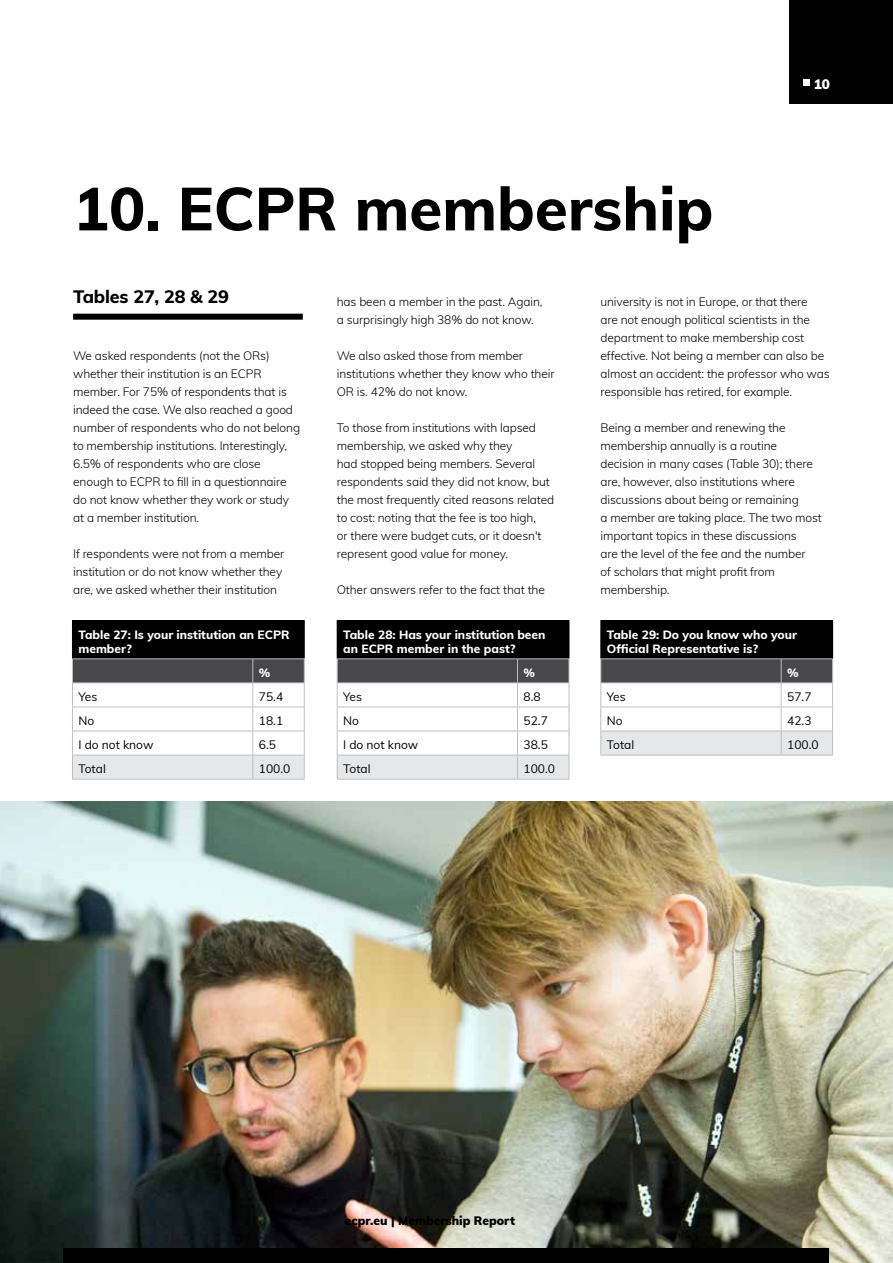
<style>
.page{position:relative;width:893px;height:1263px;background:#fff}
.page>*{position:absolute;margin:0;border:0;box-sizing:border-box;transform-origin:0 0}
.t1{font:800 60px "Muli";color:#000}
.t2{font:800 18px "Muli";letter-spacing:-.01em;color:#000}
.t3{font:900 13.5px "Muli";color:#fff}
.t4{font:300 12px/18px "Muli";letter-spacing:-.01em;color:#000}
.t5{font:800 12px/14.2px "Muli";color:#fff}
.t6{font:12px "Muli";color:#000}
.t7{font:900 12px "Muli";color:#000}
</style>
<div class="page">
<img style="left:0;top:801px;width:893px;height:462px">
<div style="left:789px;top:0;width:104px;height:104px;background:#000"></div>
<svg style="left:804px;top:79px;width:6px;height:6px"></svg>
<div style="left:64px;top:1248px;width:765px;height:15px;background:#000"></div>
<div style="left:73px;top:314px;width:230px;height:6px;background:#000"></div>
<div style="left:72px;top:620px;width:232px;height:39px;background:#000"></div>
<hr style="left:253px;top:620px;width:52px;height:1px;background:#000">
<hr style="left:304px;top:621px;width:1px;height:37px;background:#000">
<hr style="left:72px;top:658px;width:181px;height:1px;background:#bcbec0">
<hr style="left:72px;top:779px;width:181px;height:1px;background:#bcbec0">
<hr style="left:253px;top:658px;width:52px;height:1px;background:#bcbec0">
<svg style="left:72px;top:659px;width:233px;height:120px"></svg>
<hr style="left:253px;top:779px;width:52px;height:1px;background:#bcbec0">
<div style="left:337px;top:620px;width:232px;height:39px;background:#000"></div>
<hr style="left:569px;top:621px;width:1px;height:37px;background:#000">
<hr style="left:337px;top:658px;width:180px;height:1px;background:#bcbec0">
<hr style="left:337px;top:779px;width:180px;height:1px;background:#bcbec0">
<hr style="left:517px;top:658px;width:52px;height:1px;background:#bcbec0">
<svg style="left:337px;top:659px;width:233px;height:120px"></svg>
<hr style="left:517px;top:779px;width:52px;height:1px;background:#bcbec0">
<div style="left:601px;top:620px;width:232px;height:39px;background:#000"></div>
<hr style="left:600px;top:620px;width:181px;height:1px;background:#000">
<hr style="left:600px;top:621px;width:1px;height:37px;background:#000">
<hr style="left:600px;top:658px;width:181px;height:1px;background:#bcbec0">
<hr style="left:600px;top:755px;width:181px;height:1px;background:#bcbec0">
<hr style="left:781px;top:658px;width:52px;height:1px;background:#bcbec0">
<svg style="left:600px;top:659px;width:233px;height:96px"></svg>
<hr style="left:781px;top:755px;width:52px;height:1px;background:#bcbec0">
<h1 class="t1" style="left:73px;top:165px;width:642px">10. ECPR membership</h1>
<p class="t3" style="left:814px;top:75px;width:18px">10</p>
<h2 class="t2" style="left:73px;top:283px;width:157px">Tables 27, 28 &amp; 29</h2>
<p class="t4" style="left:73px;top:346px;width:228px">We asked respondents (not the ORs) whether their institution is an ECPR member. For 75% of respondents that is indeed the case. We also reached a good number of respondents who do not belong to membership institutions. Interestingly, 6.5% of respondents who are close enough to ECPR to fill in a questionnaire do not know whether they work or study at a member institution.</p>
<p class="t4" style="left:73px;top:544px;width:213px">If respondents were not from a member institution or do not know whether they are, we asked whether their institution</p>
<p class="t5" style="left:78px;top:627px;width:213px">Table 27: Is your institution an ECPR member?</p>
<p class="t5" style="left:259px;top:665px;width:13px">%</p>
<p class="t6" style="left:78px;top:688px;width:20px">Yes</p>
<p class="t6" style="left:259px;top:688px;width:26px">75.4</p>
<p class="t6" style="left:78px;top:712px;width:17px">No</p>
<p class="t6" style="left:259px;top:712px;width:26px">18.1</p>
<p class="t6" style="left:78px;top:736px;width:77px">I do not know</p>
<p class="t6" style="left:259px;top:736px;width:19px">6.5</p>
<p class="t6" style="left:78px;top:760px;width:29px">Total</p>
<p class="t6" style="left:259px;top:760px;width:33px">100.0</p>
<p class="t4" style="left:337px;top:292px;width:207px">has been a member in the past. Again, a surprisingly high 38% do not know.</p>
<p class="t4" style="left:337px;top:346px;width:219px">We also asked those from member institutions whether they know who their<br>OR is. 42% do not know.</p>
<p class="t4" style="left:337px;top:418px;width:219px">To those from institutions with lapsed membership, we asked why they<br>had stopped being members. Several respondents said they did not know, but the most frequently cited reasons related to cost: noting that the fee is too high,<br>or there were budget cuts, or it doesn't represent good value for money.</p>
<p class="t4" style="left:337px;top:580px;width:210px">Other answers refer to the fact that the</p>
<p class="t5" style="left:343px;top:627px;width:204px">Table 28: Has your institution been an ECPR member in the past?</p>
<p class="t5" style="left:523px;top:665px;width:13px">%</p>
<p class="t6" style="left:343px;top:688px;width:20px">Yes</p>
<p class="t6" style="left:523px;top:688px;width:19px">8.8</p>
<p class="t6" style="left:343px;top:712px;width:17px">No</p>
<p class="t6" style="left:523px;top:712px;width:26px">52.7</p>
<p class="t6" style="left:343px;top:736px;width:77px">I do not know</p>
<p class="t6" style="left:523px;top:736px;width:26px">38.5</p>
<p class="t6" style="left:343px;top:760px;width:29px">Total</p>
<p class="t6" style="left:523px;top:760px;width:33px">100.0</p>
<p class="t4" style="left:600px;top:292px;width:231px">university is not in Europe, or that there<br>are not enough political scientists in the department to make membership cost effective. Not being a member can also be almost an accident: the professor who was responsible has retired, for example.</p>
<p class="t4" style="left:600px;top:418px;width:223px">Being a member and renewing the membership annually is a routine decision in many cases (Table 30); there are, however, also institutions where discussions about being or remaining<br>a member are taking place. The two most important topics in these discussions<br>are the level of the fee and the number<br>of scholars that might profit from membership.</p>
<p class="t5" style="left:607px;top:627px;width:192px">Table 29: Do you know who your<br>Official Representative is?</p>
<p class="t5" style="left:787px;top:665px;width:13px">%</p>
<p class="t6" style="left:607px;top:688px;width:20px">Yes</p>
<p class="t6" style="left:787px;top:688px;width:26px">57.7</p>
<p class="t6" style="left:607px;top:712px;width:17px">No</p>
<p class="t6" style="left:787px;top:712px;width:26px">42.3</p>
<p class="t6" style="left:607px;top:736px;width:29px">Total</p>
<p class="t6" style="left:787px;top:736px;width:33px">100.0</p>
<p class="t7" style="left:345px;top:1212px;width:172px">ecpr.eu | Membership Report</p>
</div>
